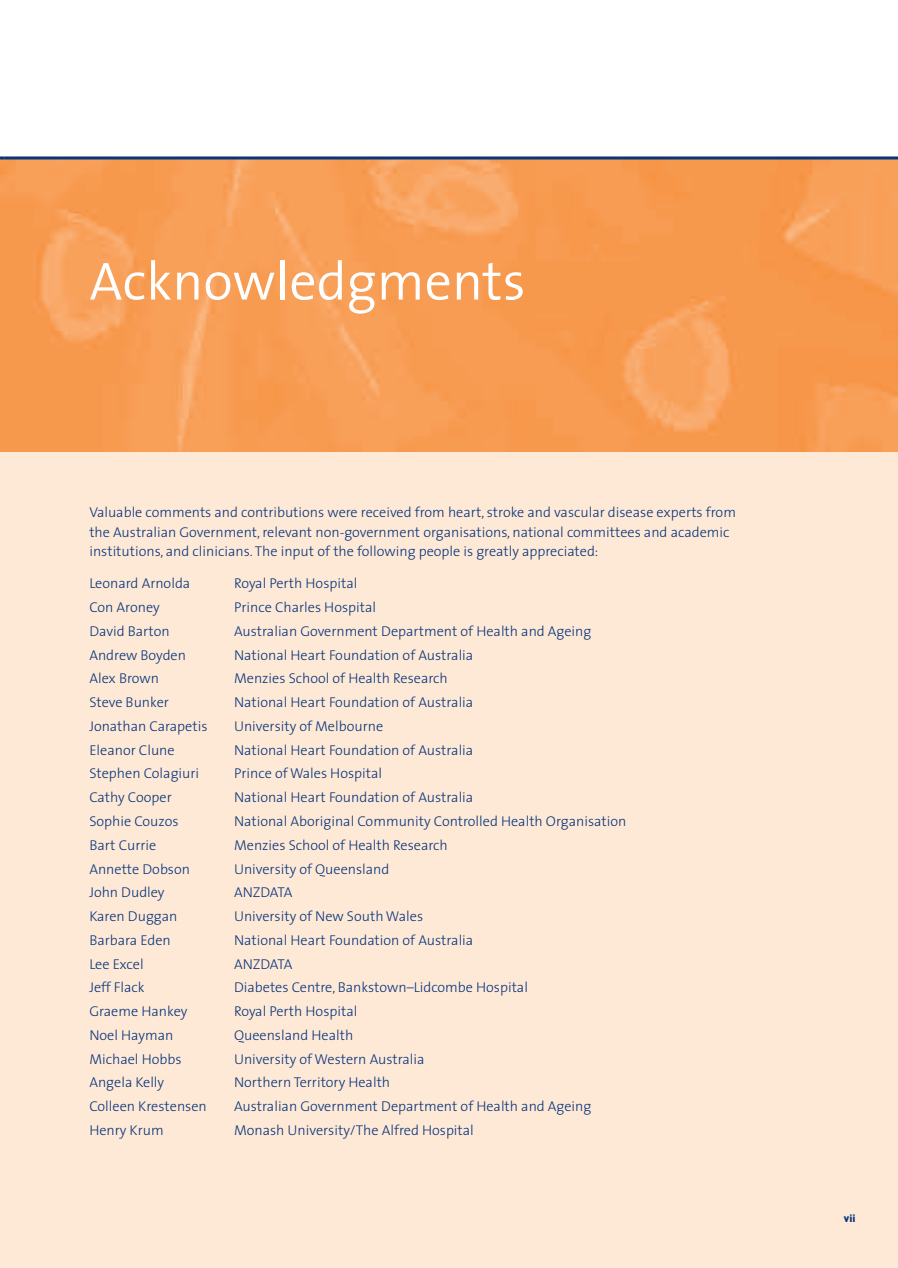
<style>
.page{position:relative;width:898px;height:1268px;background:#fff}
.page>*{position:absolute;margin:0;border:0;box-sizing:border-box;transform-origin:0 0}
.t1{font:300 54px "The Sans";color:#fff}
.t2{font:300 14.25px/19.5px "The Sans";color:#08347b}
.t3{font:900 10.5px "DIN";color:#08347b}
</style>
<div class="page">
<img style="left:0;top:159px;width:897px;height:293px">
<div style="left:0;top:452px;width:897px;height:816px;background:#fee9d6"></div>
<svg style="left:0;top:156px;width:4px;height:3px"></svg>
<hr style="left:4px;top:156px;width:893px;height:3px;background:#08347b">
<h1 class="t1" style="left:89px;top:262px;width:437px">Acknowledgments</h1>
<p class="t2" style="left:89px;top:504px;width:648px">Valuable comments and contributions were received from heart, stroke and vascular disease experts from the Australian Government, relevant non-government organisations, national committees and academic institutions, and clinicians. The input of the following people is greatly appreciated:</p>
<p class="t2" style="left:89px;top:575px;width:102px">Leonard Arnolda</p>
<p class="t2" style="left:234px;top:575px;width:125px">Royal Perth Hospital</p>
<p class="t2" style="left:89px;top:599px;width:72px">Con Aroney</p>
<p class="t2" style="left:234px;top:599px;width:143px">Prince Charles Hospital</p>
<p class="t2" style="left:89px;top:623px;width:82px">David Barton</p>
<p class="t2" style="left:234px;top:623px;width:359px">Australian Government Department of Health and Ageing</p>
<p class="t2" style="left:89px;top:646px;width:98px">Andrew Boyden</p>
<p class="t2" style="left:234px;top:646px;width:241px">National Heart Foundation of Australia</p>
<p class="t2" style="left:89px;top:670px;width:71px">Alex Brown</p>
<p class="t2" style="left:234px;top:670px;width:215px">Menzies School of Health Research</p>
<p class="t2" style="left:89px;top:694px;width:81px">Steve Bunker</p>
<p class="t2" style="left:234px;top:694px;width:241px">National Heart Foundation of Australia</p>
<p class="t2" style="left:89px;top:718px;width:120px">Jonathan Carapetis</p>
<p class="t2" style="left:234px;top:718px;width:150px">University of Melbourne</p>
<p class="t2" style="left:89px;top:741px;width:87px">Eleanor Clune</p>
<p class="t2" style="left:234px;top:741px;width:241px">National Heart Foundation of Australia</p>
<p class="t2" style="left:89px;top:765px;width:111px">Stephen Colagiuri</p>
<p class="t2" style="left:234px;top:765px;width:149px">Prince of Wales Hospital</p>
<p class="t2" style="left:89px;top:789px;width:84px">Cathy Cooper</p>
<p class="t2" style="left:234px;top:789px;width:241px">National Heart Foundation of Australia</p>
<p class="t2" style="left:89px;top:813px;width:91px">Sophie Couzos</p>
<p class="t2" style="left:234px;top:813px;width:393px">National Aboriginal Community Controlled Health Organisation</p>
<p class="t2" style="left:89px;top:836px;width:68px">Bart Currie</p>
<p class="t2" style="left:234px;top:836px;width:215px">Menzies School of Health Research</p>
<p class="t2" style="left:89px;top:860px;width:102px">Annette Dobson</p>
<p class="t2" style="left:234px;top:860px;width:157px">University of Queensland</p>
<p class="t2" style="left:89px;top:884px;width:77px">John Dudley</p>
<p class="t2" style="left:234px;top:884px;width:60px">ANZDATA</p>
<p class="t2" style="left:89px;top:908px;width:90px">Karen Duggan</p>
<p class="t2" style="left:234px;top:908px;width:190px">University of New South Wales</p>
<p class="t2" style="left:89px;top:931px;width:83px">Barbara Eden</p>
<p class="t2" style="left:234px;top:931px;width:241px">National Heart Foundation of Australia</p>
<p class="t2" style="left:89px;top:955px;width:56px">Lee Excel</p>
<p class="t2" style="left:234px;top:955px;width:60px">ANZDATA</p>
<p class="t2" style="left:89px;top:979px;width:57px">Jeff Flack</p>
<p class="t2" style="left:234px;top:979px;width:295px">Diabetes Centre, Bankstown–Lidcombe Hospital</p>
<p class="t2" style="left:89px;top:1003px;width:99px">Graeme Hankey</p>
<p class="t2" style="left:234px;top:1003px;width:125px">Royal Perth Hospital</p>
<p class="t2" style="left:89px;top:1026px;width:85px">Noel Hayman</p>
<p class="t2" style="left:234px;top:1026px;width:121px">Queensland Health</p>
<p class="t2" style="left:89px;top:1050px;width:94px">Michael Hobbs</p>
<p class="t2" style="left:234px;top:1050px;width:192px">University of Western Australia</p>
<p class="t2" style="left:89px;top:1074px;width:76px">Angela Kelly</p>
<p class="t2" style="left:234px;top:1074px;width:158px">Northern Territory Health</p>
<p class="t2" style="left:89px;top:1098px;width:119px">Colleen Krestensen</p>
<p class="t2" style="left:234px;top:1098px;width:359px">Australian Government Department of Health and Ageing</p>
<p class="t2" style="left:89px;top:1121px;width:76px">Henry Krum</p>
<p class="t2" style="left:234px;top:1121px;width:241px">Monash University/The Alfred Hospital</p>
<p class="t3" style="left:843px;top:1214px;width:13px">vii</p>
</div>
